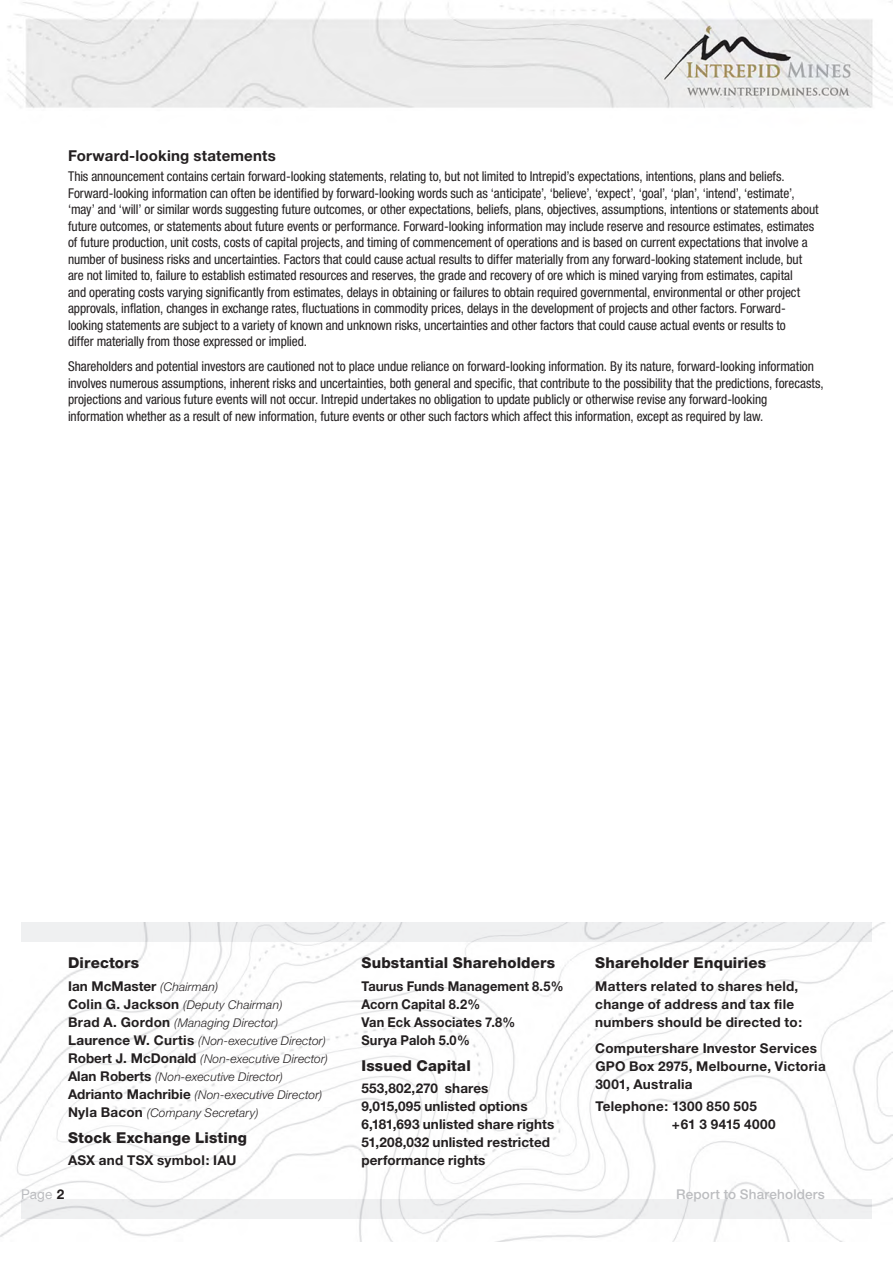
<style>
.page{position:relative;width:893px;height:1263px;background:#fff}
.page>*{position:absolute;margin:0;border:0;box-sizing:border-box;transform-origin:0 0}
.t1{font:800 15px "Helvetica Neue";letter-spacing:.01em;color:#231f20}
.t2{font:700 15px "Helvetica Neue";letter-spacing:.01em;color:#231f20}
.t3{font:condensed 13.5px/16.5px "Helvetica Neue";letter-spacing:-.005em;color:#231f20}
.t4{font:700 13.5px/18px "Helvetica Neue";letter-spacing:.015em;color:#231f20}
.t5{font:700 13.5px/18px "Helvetica Neue";letter-spacing:.015em;color:#231f20;scale:.95 1}
.t6{font:500 13.5px "Helvetica Neue";letter-spacing:.01em;color:#bcbdc0}
.t7{font:13.5px "Helvetica Neue";color:#bcbdc0}
.t8{font:italic 300 12px/18px "Helvetica Neue";letter-spacing:.015em;color:#231f20}
.s1{font-weight:300;font-style:italic;font-size:12px}
.s2{font-weight:700;font-style:normal;font-size:13.5px}
.s3{font-weight:700;color:#231f20}
</style>
<div class="page">
<img style="left:7px;top:0;width:886px;height:108px">
<img style="left:0;top:923px;width:893px;height:319px">
<p class="t2" style="left:68px;top:146px;width:209px">Forward-looking statements</p>
<p class="t3" style="left:68px;top:168px;width:752px">This announcement contains certain forward-looking statements, relating to, but not limited to Intrepid’s expectations, intentions, plans and beliefs.<br>Forward-looking information can often be identified by forward-looking words such as ‘anticipate’, ‘believe’, ‘expect’, ‘goal’, ‘plan’, ‘intend’, ‘estimate’, ‘may’ and ‘will’ or similar words suggesting future outcomes, or other expectations, beliefs, plans, objectives, assumptions, intentions or statements about future outcomes, or statements about future events or performance. Forward-looking information may include reserve and resource estimates, estimates of future production, unit costs, costs of capital projects, and timing of commencement of operations and is based on current expectations that involve a number of business risks and uncertainties. Factors that could cause actual results to differ materially from any forward-looking statement include, but are not limited to, failure to establish estimated resources and reserves, the grade and recovery of ore which is mined varying from estimates, capital<br>and operating costs varying significantly from estimates, delays in obtaining or failures to obtain required governmental, environmental or other project approvals, inflation, changes in exchange rates, fluctuations in commodity prices, delays in the development of projects and other factors. Forward&shy;looking statements are subject to a variety of known and unknown risks, uncertainties and other factors that could cause actual events or results to<br>differ materially from those expressed or implied.</p>
<p class="t3" style="left:68px;top:358px;width:757px">Shareholders and potential investors are cautioned not to place undue reliance on forward-looking information. By its nature, forward-looking information involves numerous assumptions, inherent risks and uncertainties, both general and specific, that contribute to the possibility that the predictions, forecasts, projections and various future events will not occur. Intrepid undertakes no obligation to update publicly or otherwise revise any forward-looking information whether as a result of new information, future events or other such factors which affect this information, except as required by law.</p>
<p class="t1" style="left:68px;top:954px;width:73px">Directors</p>
<p class="t4" style="left:68px;top:976px;width:152px">Ian McMaster <span class="s1">(Chairman)</span></p>
<p class="t8" style="left:68px;top:995px;width:261px"><span class="s2">Colin G. Jackson</span> (Deputy Chairman)<br><span class="s2">Brad A. Gordon</span> (Managing Director)<br><span class="s2">Laurence W. Curtis</span> (Non-executive Director)<br><span class="s2">Robert J. McDonald</span> (Non-executive Director)<br><span class="s2">Alan Roberts</span> (Non-executive Director)<br><span class="s2">Adrianto Machribie</span> (Non-executive Director)<br><span class="s2">Nyla Bacon</span> (Company Secretary)</p>
<p class="t1" style="left:68px;top:1129px;width:180px">Stock Exchange Listing</p>
<p class="t4" style="left:68px;top:1151px;width:170px">ASX and TSX symbol: IAU</p>
<p class="t1" style="left:361px;top:954px;width:195px">Substantial Shareholders</p>
<p class="t5" style="left:361px;top:976px;width:214px">Taurus Funds Management 8.5%<br>Acorn Capital 8.2%<br>Van Eck Associates 7.8%<br>Surya Paloh 5.0%</p>
<p class="t1" style="left:361px;top:1057px;width:111px">Issued Capital</p>
<p class="t4" style="left:361px;top:1079px;width:194px">553,802,270 shares<br>9,015,095 unlisted options<br>6,181,693 unlisted share rights<br>51,208,032 unlisted restricted performance rights</p>
<p class="t1" style="left:595px;top:954px;width:172px">Shareholder Enquiries</p>
<p class="t4" style="left:595px;top:976px;width:208px">Matters related to shares held, change of address and tax file numbers should be directed to:</p>
<p class="t4" style="left:595px;top:1039px;width:232px">Computershare Investor Services<br>GPO Box 2975, Melbourne, Victoria<br>3001, Australia</p>
<p class="t4" style="left:672px;top:1097px;width:105px;text-indent:-77px">Telephone: 1300 850 505 +61 3 9415 4000</p>
<p class="t7" style="left:21px;top:1186px;width:44px">Page <span class="s3">2</span></p>
<p class="t6" style="left:676px;top:1186px;width:150px">Report to Shareholders</p>
</div>
